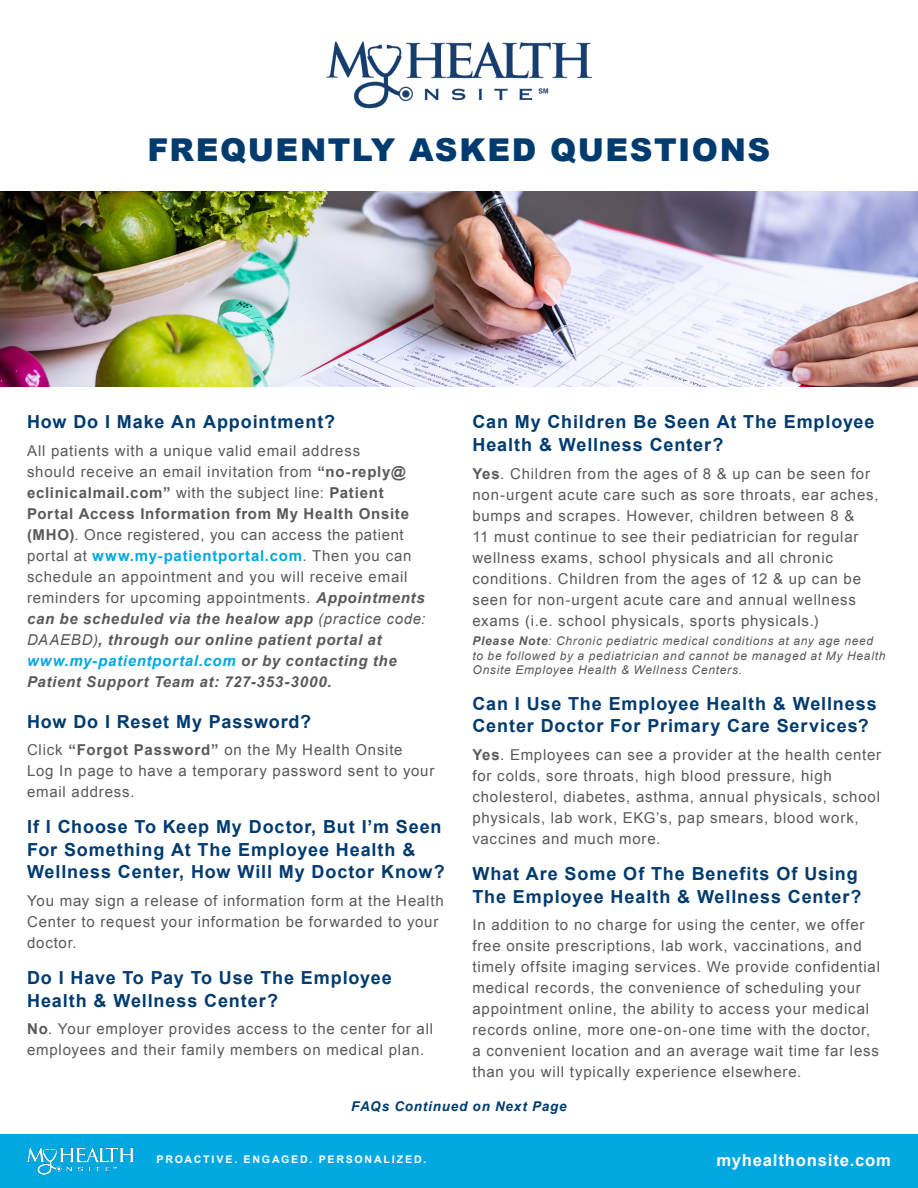
<style>
.page{position:relative;width:918px;height:1188px;background:#fff}
.page>*{position:absolute;margin:0;border:0;box-sizing:border-box;transform-origin:0 0}
.t1{font:900 31.5px "Arial";letter-spacing:.05em;color:#003b70}
.t2{font:700 18px/22.5px "Arial";letter-spacing:.05em;color:#003b70}
.t3{font:700 16.5px "Arial";color:#fff}
.t4{font:15px/21px "Arial";letter-spacing:.055em;color:#5a5959}
.t5{font:italic 700 13.5px "Arial";letter-spacing:.06em;color:#003b70}
.t6{font:italic 12px/14.4px "Arial";letter-spacing:.06em;color:#5a5959}
.t7{font:700 10.5px "Arial";letter-spacing:.17em;color:#fff}
.s1{font-weight:700}
.s2{font-weight:700;color:#00a8e2}
.s3{font-weight:700;font-style:italic}
.s4{font-style:italic}
.s5{font-weight:700;font-style:italic;color:#00a8e2}
</style>
<div class="page">
<div style="left:0;top:1134px;width:918px;height:54px;background:#00a8e2"></div>
<img style="left:27px;top:1148px;width:108px;height:27px">
<img style="left:0;top:192px;width:918px;height:195px">
<img style="left:326px;top:42px;width:266px;height:67px">
<h1 class="t1" style="left:148px;top:127px;width:624px">FREQUENTLY ASKED QUESTIONS</h1>
<p class="t2" style="left:27px;top:411px;width:310px">How Do I Make An Appointment?</p>
<p class="t4" style="left:27px;top:441px;width:400px">All patients with a unique valid email address<br>should receive an email invitation from <span class="s1">“no-reply@ eclinicalmail.com”</span> with the subject line: <span class="s1">Patient Portal Access Information from My Health Onsite (MHO)</span>. Once registered, you can access the patient portal at <span class="s2">www.my-patientportal.com</span>. Then you can schedule an appointment and you will receive email reminders for upcoming appointments. <span class="s3">Appointments can be scheduled via the healow app</span> <span class="s4">(practice code:<br>DAAEBD)</span><span class="s3">, through our online patient portal at </span><span class="s5">www.my-patientportal.com</span> <span class="s3">or by contacting the Patient Support Team at: 727-353-3000.</span></p>
<p class="t2" style="left:27px;top:711px;width:286px">How Do I Reset My Password?</p>
<p class="t4" style="left:27px;top:740px;width:409px">Click <span class="s1">“Forgot Password”</span> on the My Health Onsite<br>Log In page to have a temporary password sent to your email address.</p>
<p class="t2" style="left:27px;top:816px;width:419px">If I Choose To Keep My Doctor, But I’m Seen<br>For Something At The Employee Health &amp;<br>Wellness Center, How Will My Doctor Know?</p>
<p class="t4" style="left:27px;top:891px;width:418px">You may sign a release of information form at the Health<br>Center to request your information be forwarded to your doctor.</p>
<p class="t2" style="left:27px;top:967px;width:366px">Do I Have To Pay To Use The Employee<br>Health &amp; Wellness Center?</p>
<p class="t4" style="left:27px;top:1019px;width:408px"><span class="s1">No</span>. Your employer provides access to the center for all employees and their family members on medical plan.</p>
<p class="t2" style="left:472px;top:411px;width:404px">Can My Children Be Seen At The Employee<br>Health &amp; Wellness Center?</p>
<p class="t4" style="left:472px;top:463px;width:408px"><span class="s1">Yes</span>. Children from the ages of 8 &amp; up can be seen for non-urgent acute care such as sore throats, ear aches, bumps and scrapes. However, children between 8 &amp;<br>11 must continue to see their pediatrician for regular wellness exams, school physicals and all chronic conditions. Children from the ages of 12 &amp; up can be seen for non-urgent acute care and annual wellness exams (i.e. school physicals, sports physicals.)</p>
<p class="t6" style="left:472px;top:634px;width:415px"><span class="s1">Please Note</span>: Chronic pediatric medical conditions at any age need to be followed by a pediatrician and cannot be managed at My Health<br>Onsite Employee Health &amp; Wellness Centers.</p>
<p class="t2" style="left:472px;top:693px;width:406px">Can I Use The Employee Health &amp; Wellness<br>Center Doctor For Primary Care Services?</p>
<p class="t4" style="left:472px;top:745px;width:410px"><span class="s1">Yes</span>. Employees can see a provider at the health center for colds, sore throats, high blood pressure, high cholesterol, diabetes, asthma, annual physicals, school physicals, lab work, EKG’s, pap smears, blood work, vaccines and much more.</p>
<p class="t2" style="left:472px;top:863px;width:391px">What Are Some Of The Benefits Of Using<br>The Employee Health &amp; Wellness Center?</p>
<p class="t4" style="left:472px;top:915px;width:409px">In addition to no charge for using the center, we offer free onsite prescriptions, lab work, vaccinations, and timely offsite imaging services. We provide confidential medical records, the convenience of scheduling your appointment online, the ability to access your medical records online, more one-on-one time with the doctor, a convenient location and an average wait time far less than you will typically experience elsewhere.</p>
<p class="t5" style="left:351px;top:1098px;width:217px">FAQs Continued on Next Page</p>
<p class="t7" style="left:157px;top:1152px;width:271px">PROACTIVE. ENGAGED. PERSONALIZED.</p>
<p class="t3" style="left:717px;top:1150px;width:176px">myhealthonsite.com</p>
</div>
